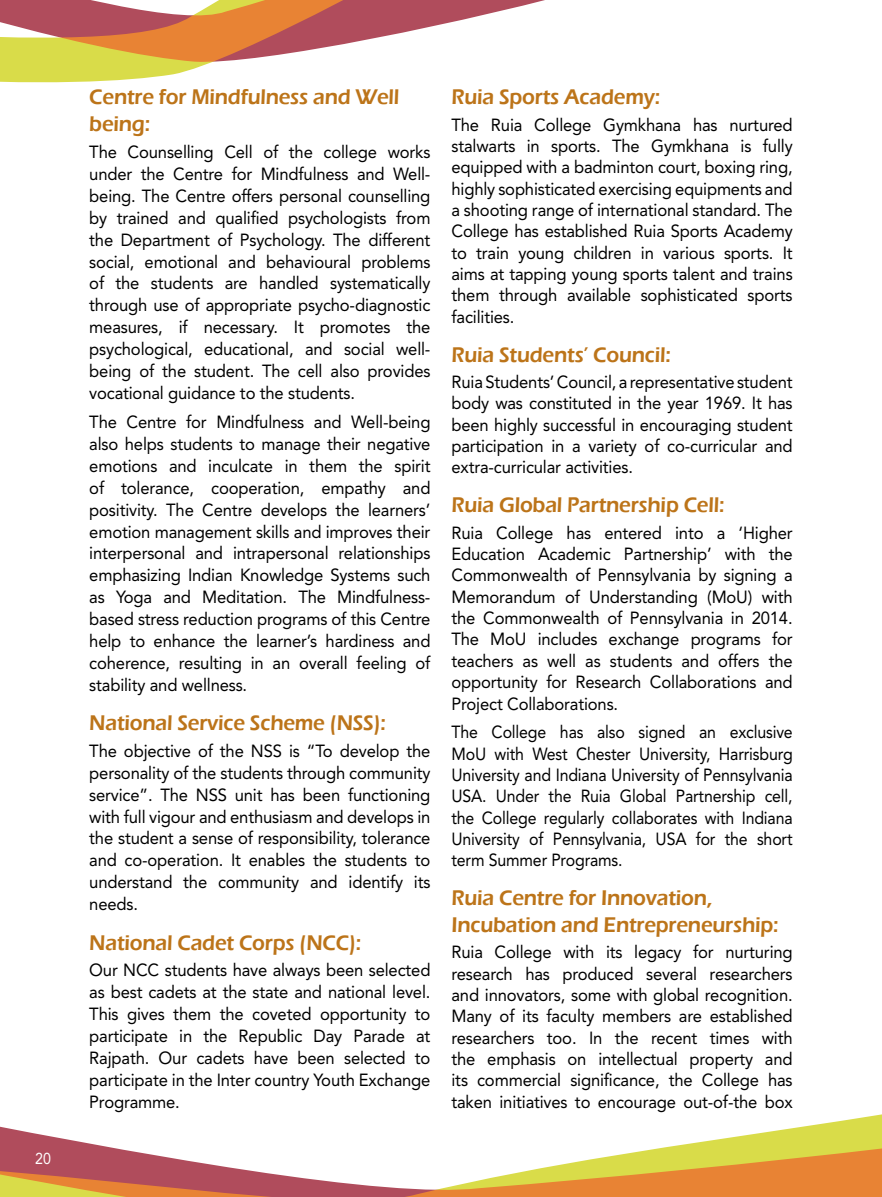
<style>
.page{position:relative;width:882px;height:1197px;background:#fff}
.page>*{position:absolute;margin:0;border:0;box-sizing:border-box;transform-origin:0 0}
.t1{font:600 21.88px/27.1px "Eras ITC";letter-spacing:-.01em;color:#bc7419;scale:.95 1}
.t2{font:17.5px/21.9px "Avenir LT Std";letter-spacing:-.01em;color:#000;text-align:justify;scale:.95 1}
.t3{font:17.5px/21.3px "Avenir LT Std";letter-spacing:-.01em;color:#000;text-align:justify;scale:.91 1}
.t4{font:15.75px "Avenir LT Std";color:#fff;scale:.9 1}
</style>
<div class="page">
<svg style="left:0;top:1114px;width:882px;height:83px"></svg>
<svg style="left:0;top:65px;width:204px;height:18px;fill:#d9dc49"></svg>
<svg style="left:0;top:0;width:545px;height:65px"></svg>
<p class="t4" style="left:35px;top:1150px;width:19px">20</p>
<p class="t1" style="left:89px;top:84px;width:328px">Centre for Mindfulness and Well being:</p>
<p class="t2" style="left:89px;top:141px;width:361px">The Counselling Cell of the college works under the Centre for Mindfulness and Well&shy;being. The Centre offers personal counselling by trained and qualified psychologists from the Department of Psychology. The different social, emotional and behavioural problems of the students are handled systematically through use of appropriate psycho-diagnostic measures, if necessary. It promotes the psychological, educational, and social well&shy;being of the student. The cell also provides vocational guidance to the students.</p>
<p class="t2" style="left:89px;top:411px;width:361px">The Centre for Mindfulness and Well-being also helps students to manage their negative emotions and inculcate in them the spirit of tolerance, cooperation, empathy and positivity. The Centre develops the learners’ emotion management skills and improves their interpersonal and intrapersonal relationships emphasizing Indian Knowledge Systems such as Yoga and Meditation. The Mindfulness&shy;based stress reduction programs of this Centre help to enhance the learner’s hardiness and coherence, resulting in an overall feeling of stability and wellness.</p>
<p class="t1" style="left:89px;top:710px;width:314px">National Service Scheme (NSS):</p>
<p class="t2" style="left:89px;top:740px;width:361px">The objective of the NSS is “To develop the personality of the students through community service”. The NSS unit has been functioning with full vigour and enthusiasm and develops in the student a sense of responsibility, tolerance and co-operation. It enables the students to understand the community and identify its needs.</p>
<p class="t1" style="left:89px;top:929px;width:288px">National Cadet Corps (NCC):</p>
<p class="t2" style="left:89px;top:960px;width:361px">Our NCC students have always been selected as best cadets at the state and national level.<br>This gives them the coveted opportunity to participate in the Republic Day Parade at Rajpath. Our cadets have been selected to participate in the Inter country Youth Exchange Programme.</p>
<p class="t1" style="left:452px;top:84px;width:221px">Ruia Sports Academy:</p>
<p class="t2" style="left:452px;top:114px;width:361px;line-height:21.3px">The Ruia College Gymkhana has nurtured stalwarts in sports. The Gymkhana is fully equipped with a badminton court, boxing ring, highly sophisticated exercising equipments and a shooting range of international standard. The College has established Ruia Sports Academy to train young children in various sports. It aims at tapping young sports talent and trains them through available sophisticated sports facilities.</p>
<p class="t1" style="left:452px;top:341px;width:232px">Ruia Students’ Council:</p>
<p class="t2" style="left:452px;top:371px;width:361px;line-height:21.3px">Ruia Students’ Council, a representative student body was constituted in the year 1969. It has been highly successful in encouraging student participation in a variety of co-curricular and extra-curricular activities.</p>
<p class="t1" style="left:452px;top:492px;width:289px">Ruia Global Partnership Cell:</p>
<p class="t2" style="left:452px;top:522px;width:361px;line-height:21.3px">Ruia College has entered into a ‘Higher Education Academic Partnership’ with the Commonwealth of Pennsylvania by signing a Memorandum of Understanding (MoU) with the Commonwealth of Pennsylvania in 2014.<br>The MoU includes exchange programs for teachers as well as students and offers the opportunity for Research Collaborations and Project Collaborations.</p>
<p class="t3" style="left:452px;top:722px;width:376px">The College has also signed an exclusive MoU with West Chester University, Harrisburg University and Indiana University of Pennsylvania USA. Under the Ruia Global Partnership cell, the College regularly collaborates with Indiana University of Pennsylvania, USA for the short term Summer Programs.</p>
<p class="t1" style="left:452px;top:885px;width:346px;line-height:26.6px">Ruia Centre for Innovation,<br>Incubation and Entrepreneurship:</p>
<p class="t2" style="left:452px;top:942px;width:361px;line-height:21.3px">Ruia College with its legacy for nurturing research has produced several researchers and innovators, some with global recognition.<br>Many of its faculty members are established researchers too. In the recent times with the emphasis on intellectual property and its commercial significance, the College has taken initiatives to encourage out-of-the box</p>
</div>
